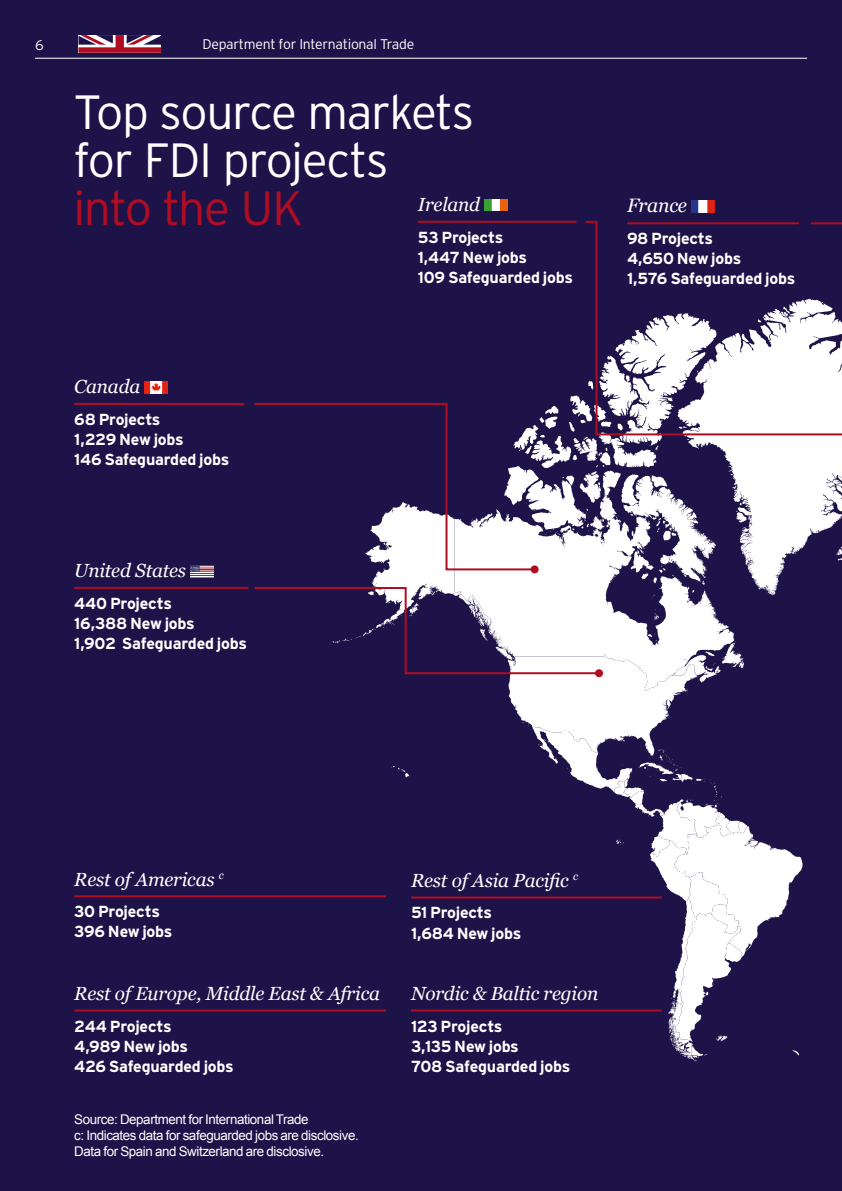
<style>
.page{position:relative;width:842px;height:1191px;background:#1e1348}
.page>*{position:absolute;margin:0;border:0;box-sizing:border-box;transform-origin:0 0}
.Pull_Out_-_Title_lig{font:300 48px/48px "Interstate";letter-spacing:-.03em;color:#fff}
.World_Map_Italic{font:italic 19.4px "Georgia";letter-spacing:-.01em;color:#fff}
.World_Map_Italic-2{font:italic 19px "Georgia";letter-spacing:-.01em;color:#fff}
.Body_copy_bold_10pt{font:700 16px/20px "Interstate";letter-spacing:-.02em;color:#fff}
.t1{font:300 14px "Interstate";letter-spacing:-.02em;color:#fff}
.Body_copy_10pt{font:13.4px/16px "Arial";letter-spacing:-.03em;color:#fff}
.s1{color:#b00d23}
</style>
<div class="page">
<svg style="left:537px;top:395px;width:207px;height:288px"></svg>
<svg style="left:371px;top:501px;width:326px;height:276px"></svg>
<svg style="left:532px;top:727px;width:270px;height:334px"></svg>
<hr style="left:74px;top:587px;width:174px;height:2px;background:#b00d23">
<img style="left:190px;top:565px;width:24px;height:12px">
<hr style="left:74px;top:403px;width:170px;height:2px;background:#b00d23">
<img style="left:144px;top:381px;width:24px;height:12px">
<img style="left:691px;top:201px;width:24px;height:11px">
<hr style="left:418px;top:221px;width:158px;height:2px;background:#b00d23">
<img style="left:484px;top:199px;width:24px;height:12px">
<svg style="left:254px;top:586px;width:347px;height:89px"></svg>
<div style="left:595px;top:669px;width:8px;height:8px;background:#b00d23;border-radius:50%"></div>
<svg style="left:254px;top:403px;width:283px;height:168px"></svg>
<div style="left:531px;top:565px;width:8px;height:8px;background:#b00d23;border-radius:50%"></div>
<svg style="left:583px;top:220px;width:226px;height:414px"></svg>
<svg style="left:809px;top:222px;width:33px;height:339px"></svg>
<hr style="left:74px;top:895px;width:312px;height:2px;background:#b00d23">
<hr style="left:74px;top:1009px;width:312px;height:2px;background:#b00d23">
<hr style="left:411px;top:896px;width:251px;height:2px;background:#b00d23">
<hr style="left:411px;top:1009px;width:251px;height:2px;background:#b00d23">
<hr style="left:35px;top:58px;width:772px;height:1px;background:#fff">
<svg style="left:78px;top:35px;width:83px;height:18px"></svg>
<p class="t1" style="left:35px;top:36px;width:10px">6</p>
<p class="t1" style="left:202px;top:36px;width:213px">Department for International Trade</p>
<p class="Pull_Out_-_Title_lig" style="left:73px;top:88px;width:402px">Top source markets for FDI projects <span class="s1">into the UK</span></p>
<p class="World_Map_Italic-2" style="left:418px;top:191px;width:64px">Ireland</p>
<p class="Body_copy_bold_10pt" style="left:418px;top:227px;width:157px">53 Projects<br>1,447 New jobs<br>109 Safeguarded jobs</p>
<p class="World_Map_Italic-2" style="left:74px;top:373px;width:68px">Canada</p>
<p class="Body_copy_bold_10pt" style="left:74px;top:409px;width:157px">68 Projects<br>1,229 New jobs<br>146 Safeguarded jobs</p>
<p class="World_Map_Italic-2" style="left:74px;top:556px;width:113px">United States</p>
<p class="Body_copy_bold_10pt" style="left:74px;top:593px;width:174px">440 Projects<br>16,388 New jobs<br>1,902 Safeguarded jobs</p>
<p class="World_Map_Italic" style="left:627px;top:192px;width:62px">France</p>
<p class="Body_copy_bold_10pt" style="left:627px;top:228px;width:170px">98 Projects<br>4,650 New jobs<br>1,576 Safeguarded jobs</p>
<p class="World_Map_Italic-2" style="left:74px;top:865px;width:151px">Rest of Americas <sup>c</sup></p>
<p class="Body_copy_bold_10pt" style="left:74px;top:901px;width:100px">30 Projects<br>396 New jobs</p>
<p class="World_Map_Italic-2" style="left:74px;top:979px;width:307px">Rest of Europe, Middle East &amp; Africa</p>
<p class="Body_copy_bold_10pt" style="left:74px;top:1015px;width:161px">244 Projects<br>4,989 New jobs<br>426 Safeguarded jobs</p>
<p class="Body_copy_10pt" style="left:74px;top:1111px;width:286px">Source: Department for International Trade<br>c: Indicates data for safeguarded jobs are disclosive.<br>Data for Spain and Switzerland are disclosive.</p>
<p class="World_Map_Italic-2" style="left:411px;top:866px;width:169px">Rest of Asia Pacific <sup>c</sup></p>
<p class="Body_copy_bold_10pt" style="left:411px;top:902px;width:112px">51 Projects<br>1,684 New jobs</p>
<p class="World_Map_Italic-2" style="left:411px;top:979px;width:189px">Nordic &amp; Baltic region</p>
<p class="Body_copy_bold_10pt" style="left:411px;top:1015px;width:161px">123 Projects<br>3,135 New jobs<br>708 Safeguarded jobs</p>
</div>
